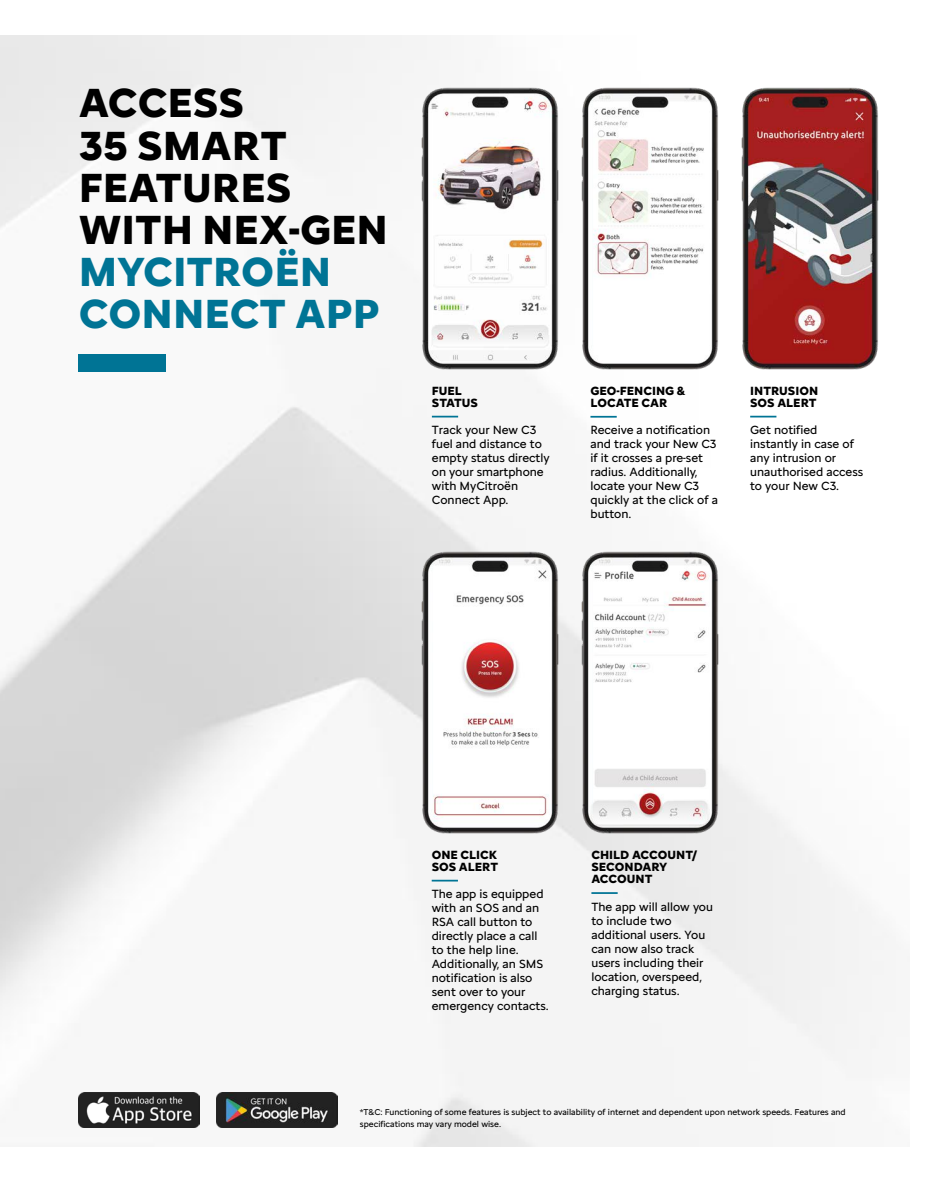
<style>
.page{position:relative;width:945px;height:1182px;background:#fff}
.page>*{position:absolute;margin:0;border:0;box-sizing:border-box;transform-origin:0 0}
.t1{font:700 42px/42px "Citroen Type";color:#000}
.t2{font:700 42px/42px "Citroen Type";color:#007495}
.t3{font:12.25px/14px "Citroen Type";color:#000}
.t4{font:700 12.25px/12.2px "Citroen Type";color:#000}
.t5{font:8.75px/12.2px "Citroen Type";color:#000}
</style>
<div class="page">
<img style="left:0;top:35px;width:889px;height:1111px">
<div style="left:79px;top:354px;width:87px;height:17px;background:#007495"></div>
<img style="left:79px;top:1091px;width:120px;height:35px">
<img style="left:217px;top:1091px;width:120px;height:35px">
<img style="left:414px;top:542px;width:153px;height:306px">
<hr style="left:432px;top:879px;width:26px;height:2px;background:#007495">
<img style="left:414px;top:78px;width:153px;height:306px">
<hr style="left:432px;top:415px;width:26px;height:2px;background:#007495">
<img style="left:573px;top:78px;width:154px;height:306px">
<svg style="left:590px;top:416px;width:27px;height:1px"></svg>
<img style="left:573px;top:542px;width:154px;height:306px">
<svg style="left:591px;top:892px;width:27px;height:1px"></svg>
<img style="left:733px;top:78px;width:153px;height:306px">
<hr style="left:750px;top:415px;width:26px;height:2px;background:#007495">
<h1 class="t1" style="left:79px;top:80px;width:311px">ACCESS<br>35 SMART<br>FEATURES<br>WITH NEX-GEN</h1>
<h1 class="t2" style="left:79px;top:248px;width:303px">MYCITROËN<br>CONNECT APP</h1>
<p class="t4" style="left:432px;top:384px;width:48px">FUEL<br>STATUS</p>
<p class="t3" style="left:432px;top:422px;width:119px">Track your New C3 fuel and distance to empty status directly on your smartphone with MyCitroën<br>Connect App.</p>
<p class="t4" style="left:590px;top:384px;width:97px">GEO-FENCING &amp;<br>LOCATE CAR</p>
<p class="t3" style="left:590px;top:422px;width:129px">Receive a notification and track your New C3 if it crosses a pre-set radius. Additionally, locate your New C3 quickly at the click of a button.</p>
<p class="t4" style="left:750px;top:384px;width:69px">INTRUSION<br>SOS ALERT</p>
<p class="t3" style="left:750px;top:422px;width:115px">Get notified instantly in case of any intrusion or unauthorised access to your New C3.</p>
<p class="t4" style="left:432px;top:847px;width:68px">ONE CLICK<br>SOS ALERT</p>
<p class="t3" style="left:432px;top:886px;width:119px">The app is equipped with an SOS and an<br>RSA call button to directly place a call to the help line.<br>Additionally, an SMS notification is also sent over to your emergency contacts.</p>
<p class="t4" style="left:591px;top:847px;width:108px">CHILD ACCOUNT/<br>SECONDARY<br>ACCOUNT</p>
<p class="t3" style="left:591px;top:898px;width:123px">The app will allow you to include two additional users. You can now also track users including their location, overspeed, charging status.</p>
<p class="t5" style="left:360px;top:1104px;width:487px">*T&amp;C: Functioning of some features is subject to availability of internet and dependent upon network speeds. Features and specifications may vary model wise.</p>
</div>
